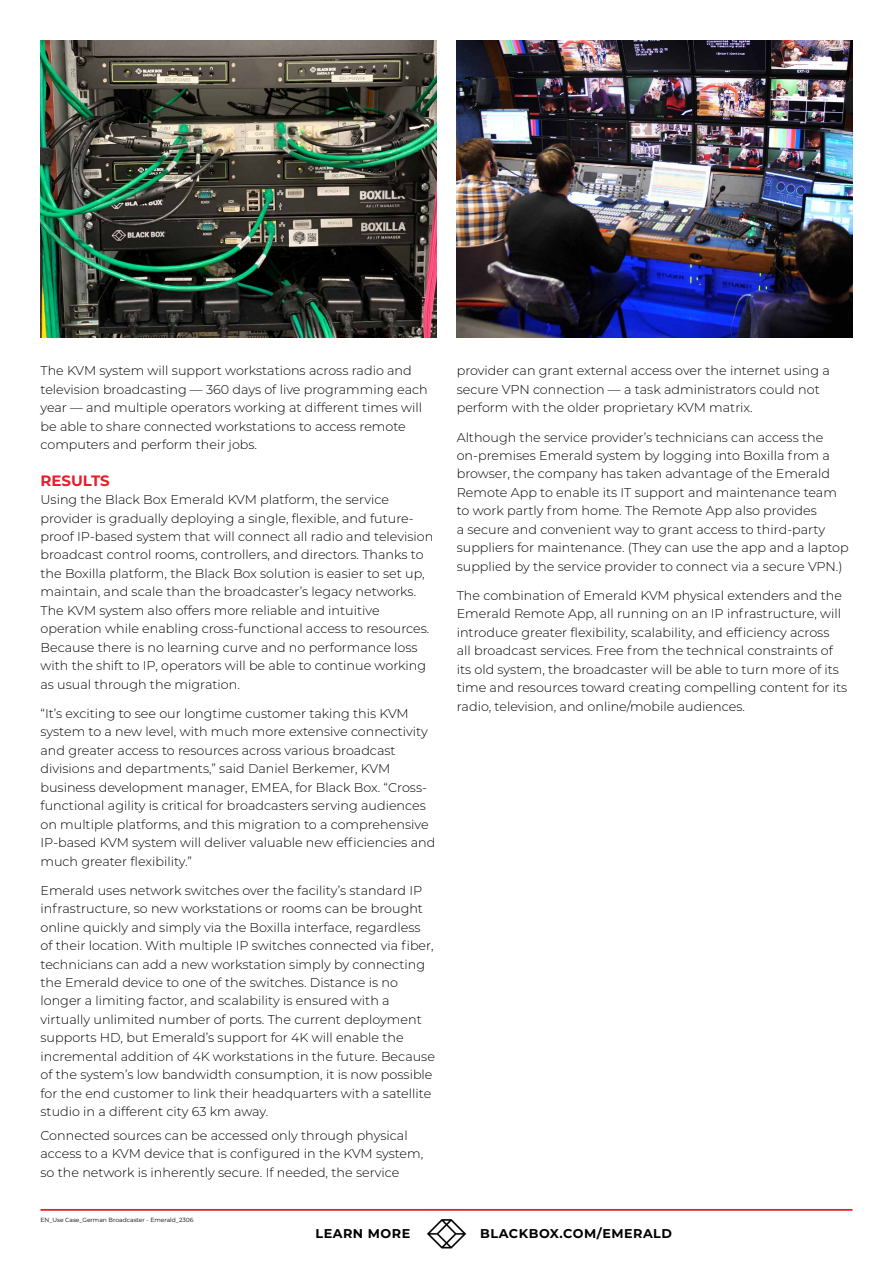
<style>
.page{position:relative;width:893px;height:1263px;background:#fff}
.page>*{position:absolute;margin:0;border:0;box-sizing:border-box;transform-origin:0 0}
.t1{font:700 15px "Montserrat";color:#e91d2d}
.t2{font:300 12.75px/18.5px "Montserrat";color:#000}
.t3{font:700 12.75px "Montserrat";letter-spacing:.04em;color:#000}
.t4{font:700 12.75px "Montserrat";letter-spacing:.04em;color:#000101}
.t5{font:6px "Montserrat";color:#000}
</style>
<div class="page">
<hr style="left:40px;top:1209px;width:812px;height:2px;background:#e91d2d">
<img style="left:427px;top:1219px;width:40px;height:30px">
<img style="left:40px;top:40px;width:396px;height:298px">
<img style="left:457px;top:40px;width:396px;height:298px">
<p class="t2" style="left:40px;top:361px;width:389px">The KVM system will support workstations across radio and television broadcasting — 360 days of live programming each year — and multiple operators working at different times will be able to share connected workstations to access remote computers and perform their jobs.</p>
<p class="t1" style="left:40px;top:469px;width:71px">RESULTS</p>
<p class="t2" style="left:40px;top:490px;width:394px">Using the Black Box Emerald KVM platform, the service provider is gradually deploying a single, flexible, and future&shy;proof IP-based system that will connect all radio and television broadcast control rooms, controllers, and directors. Thanks to the Boxilla platform, the Black Box solution is easier to set up, maintain, and scale than the broadcaster’s legacy networks.<br>The KVM system also offers more reliable and intuitive operation while enabling cross-functional access to resources.<br>Because there is no learning curve and no performance loss with the shift to IP, operators will be able to continue working as usual through the migration.</p>
<p class="t2" style="left:40px;top:704px;width:396px">“It’s exciting to see our longtime customer taking this KVM system to a new level, with much more extensive connectivity and greater access to resources across various broadcast divisions and departments,” said Daniel Berkemer, KVM business development manager, EMEA, for Black Box. “Cross&shy;functional agility is critical for broadcasters serving audiences on multiple platforms, and this migration to a comprehensive IP-based KVM system will deliver valuable new efficiencies and much greater flexibility.”</p>
<p class="t2" style="left:40px;top:880px;width:396px">Emerald uses network switches over the facility’s standard IP infrastructure, so new workstations or rooms can be brought online quickly and simply via the Boxilla interface, regardless of their location. With multiple IP switches connected via fiber, technicians can add a new workstation simply by connecting the Emerald device to one of the switches. Distance is no longer a limiting factor, and scalability is ensured with a virtually unlimited number of ports. The current deployment supports HD, but Emerald’s support for 4K will enable the incremental addition of 4K workstations in the future. Because of the system’s low bandwidth consumption, it is now possible for the end customer to link their headquarters with a satellite studio in a different city 63 km away.</p>
<p class="t2" style="left:40px;top:1126px;width:384px">Connected sources can be accessed only through physical access to a KVM device that is configured in the KVM system, so the network is inherently secure. If needed, the service</p>
<p class="t5" style="left:40px;top:1216px;width:155px">EN_Use Case_German Broadcaster - Emerald_2306</p>
<p class="t2" style="left:457px;top:361px;width:375px">provider can grant external access over the internet using a secure VPN connection — a task administrators could not perform with the older proprietary KVM matrix.</p>
<p class="t2" style="left:457px;top:427px;width:393px">Although the service provider’s technicians can access the on-premises Emerald system by logging into Boxilla from a browser, the company has taken advantage of the Emerald Remote App to enable its IT support and maintenance team to work partly from home. The Remote App also provides<br>a secure and convenient way to grant access to third-party suppliers for maintenance. (They can use the app and a laptop supplied by the service provider to connect via a secure VPN.)</p>
<p class="t2" style="left:457px;top:586px;width:392px">The combination of Emerald KVM physical extenders and the Emerald Remote App, all running on an IP infrastructure, will introduce greater flexibility, scalability, and efficiency across<br>all broadcast services. Free from the technical constraints of its old system, the broadcaster will be able to turn more of its time and resources toward creating compelling content for its radio, television, and online/mobile audiences.</p>
<p class="t4" style="left:316px;top:1224px;width:96px">LEARN MORE</p>
<p class="t3" style="left:480px;top:1224px;width:193px">BLACKBOX.COM/EMERALD</p>
</div>
